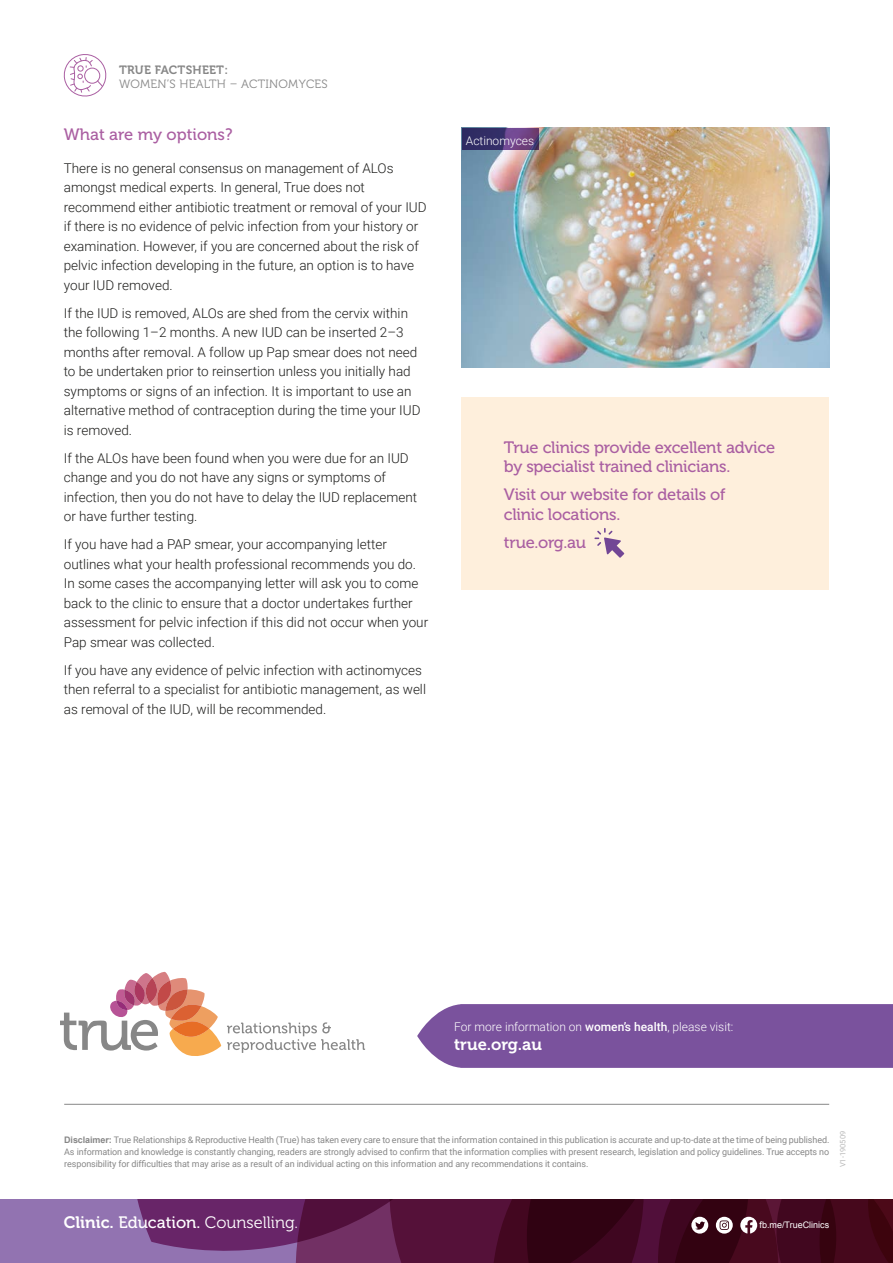
<style>
.page{position:relative;width:893px;height:1263px;background:#fff}
.page>*{position:absolute;margin:0;border:0;box-sizing:border-box;transform-origin:0 0}
.t1{font:16.5px/19.5px "Museo 500";letter-spacing:-.015em;color:#aa5fa2}
.t2{font:16.5px "Museo 700";color:#fff}
.t3{font:16.5px "Museo 300";color:#fff}
.t4{font:300 13.5px/19.5px "Roboto";color:#1d1d1b}
.t5{font:300 12px "Roboto";color:#fff}
.t6{font:12px "Museo 300";letter-spacing:.02em;color:#878787}
.t7{font:12px "Museo 700";letter-spacing:.02em;color:#878787}
.t8{font:9px/12px "Roboto";letter-spacing:-.01em;color:#878787;text-align:justify}
.t9{font:9px "Arial";color:#fff}
.t10{font:7.5px "Roboto";color:#bababa}
.s1{font-weight:500}
.s2{font-family:"Arial";font-weight:700}
.s3{font-family:"Museo 700"}
.s4{font-family:"Museo 500"}
</style>
<div class="page">
<div style="left:417px;top:1004px;width:476px;height:64px;background:#7a529d"></div>
<hr style="left:64px;top:1104px;width:765px;height:1px;background:#878787">
<svg style="left:60px;top:972px;width:161px;height:84px"></svg>
<svg style="left:227px;top:1022px;width:138px;height:31px"></svg>
<svg style="left:64px;top:54px;width:42px;height:42px"></svg>
<div style="left:0;top:1199px;width:893px;height:64px;background:#9273b1"></div>
<svg style="left:137px;top:1199px;width:756px;height:64px;background:#53183d"></svg>
<img style="left:461px;top:128px;width:368px;height:240px">
<svg style="left:462px;top:128px;width:76px;height:21px;background:#4b3673"></svg>
<div style="left:461px;top:398px;width:368px;height:192px;background:#feefdc"></div>
<svg style="left:594px;top:528px;width:30px;height:30px"></svg>
<p class="t7" style="left:119px;top:63px;width:110px">TRUE FACTSHEET:</p>
<p class="t6" style="left:119px;top:77px;width:210px">WOMEN’S HEALTH – ACTINOMYCES</p>
<p class="t1" style="left:64px;top:125px;width:170px">What are my options?</p>
<p class="t4" style="left:64px;top:158px;width:364px">There is no general consensus on management of ALOs amongst medical experts. In general, True does not recommend either antibiotic treatment or removal of your IUD if there is no evidence of pelvic infection from your history or examination. However, if you are concerned about the risk of pelvic infection developing in the future, an option is to have your IUD removed.</p>
<p class="t4" style="left:64px;top:303px;width:358px">If the IUD is removed, ALOs are shed from the cervix within the following 1–2 months. A new IUD can be inserted 2–3 months after removal. A follow up Pap smear does not need to be undertaken prior to reinsertion unless you initially had symptoms or signs of an infection. It is important to use an alternative method of contraception during the time your IUD is removed.</p>
<p class="t4" style="left:64px;top:447px;width:355px">If the ALOs have been found when you were due for an IUD change and you do not have any signs or symptoms of infection, then you do not have to delay the IUD replacement or have further testing.</p>
<p class="t4" style="left:64px;top:534px;width:366px">If you have had a PAP smear, your accompanying letter outlines what your health professional recommends you do.<br>In some cases the accompanying letter will ask you to come back to the clinic to ensure that a doctor undertakes further assessment for pelvic infection if this did not occur when your Pap smear was collected.</p>
<p class="t4" style="left:64px;top:659px;width:364px">If you have any evidence of pelvic infection with actinomyces then referral to a specialist for antibiotic management, as well as removal of the IUD, will be recommended.</p>
<p class="t5" style="left:466px;top:132px;width:70px">Actinomyces</p>
<p class="t1" style="left:504px;top:437px;width:273px">True clinics provide excellent advice by specialist trained clinicians.</p>
<p class="t1" style="left:504px;top:485px;width:223px">Visit our website for details of clinic locations.</p>
<p class="t1" style="left:504px;top:532px;width:84px">true.org.au</p>
<p class="t5" style="left:454px;top:1019px;width:281px">For more information on <span class="s1">women’s health</span>, please visit:</p>
<p class="t2" style="left:454px;top:1035px;width:89px">true.org.au</p>
<p class="t8" style="left:64px;top:1134px;width:767px"><span class="s2">Disclaimer:</span> True Relationships &amp; Reproductive Health (True) has taken every care to ensure that the information contained in this publication is accurate and up-to-date at the time of being published.<br>As information and knowledge is constantly changing, readers are strongly advised to confirm that the information complies with present research, legislation and policy guidelines. True accepts no responsibility for difficulties that may arise as a result of an individual acting on this information and any recommendations it contains.</p>
<p class="t10" style="left:838px;top:1167px;width:38px;rotate:-90deg">V1-190509</p>
<p class="t3" style="left:64px;top:1213px;width:236px"><span class="s3">Clinic.</span> <span class="s4">Education.</span> Counselling.</p>
<p class="t9" style="left:759px;top:1219px;width:71px">fb.me/TrueClinics</p>
<p class="t3" style="left:148px;top:1213px;width:184px"><span class="s3">Education.</span> Counsel ing.</p>
<p class="t2" style="left:733px;top:1213px;width:93px">True.org.au</p>
<p class="t2" style="left:96px;top:1214px;width:245px">Clinic. Education. Counselling.</p>
</div>
